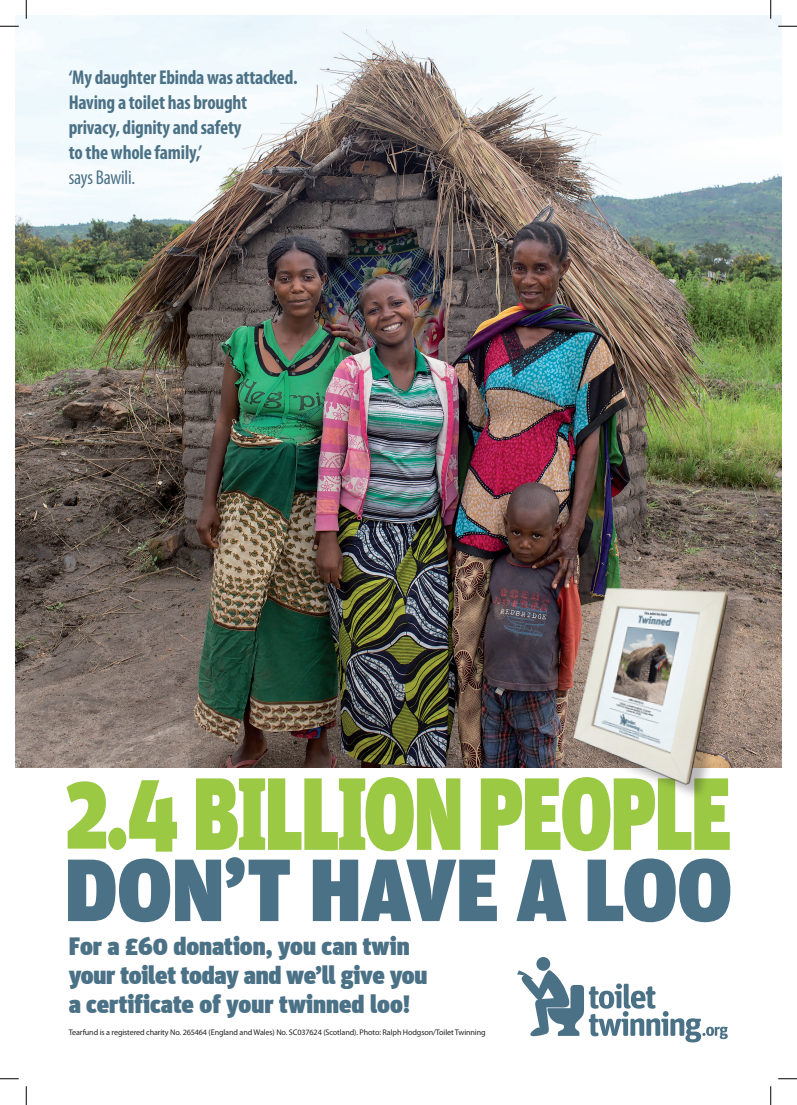
<style>
.page{position:relative;width:797px;height:1105px;background:#fff}
.page>*{position:absolute;margin:0;border:0;box-sizing:border-box;transform-origin:0 0}
.t1{font:900 102.5px "Unit";letter-spacing:-.025em;color:#9bc944;scale:.81 1}
.t2{font:900 88.12px "Unit";letter-spacing:-.01em;color:#4b7186}
.t3{font:900 25px/28.8px "Unit";color:#4b7186}
.t4{font:700 condensed 20px/25px "Myriad Pro";letter-spacing:-.01em;color:#4b7186}
.t5{font:condensed 20px "Myriad Pro";letter-spacing:-.01em;color:#4b7186}
.t6{font:8.12px "Myriad Pro";letter-spacing:-.015em;color:#231f20}
</style>
<div class="page">
<svg style="left:517px;top:957px;width:210px;height:85px"></svg>
<img style="left:16px;top:16px;width:765px;height:751px">
<img style="left:552px;top:562px;width:201px;height:234px">
<svg style="left:0;top:25px;width:19px;height:2px"></svg>
<svg style="left:778px;top:25px;width:19px;height:2px"></svg>
<svg style="left:0;top:1078px;width:19px;height:1px"></svg>
<svg style="left:778px;top:1078px;width:19px;height:1px"></svg>
<svg style="left:25px;top:0;width:2px;height:19px"></svg>
<svg style="left:25px;top:1086px;width:2px;height:19px"></svg>
<svg style="left:770px;top:0;width:1px;height:19px"></svg>
<svg style="left:770px;top:1086px;width:1px;height:19px"></svg>
<p class="t4" style="left:69px;top:64px;width:230px">‘My daughter Ebinda was attacked.<br>Having a toilet has brought privacy, dignity and safety</p>
<p class="t4" style="left:69px;top:139px;width:135px">to the whole family,’</p>
<p class="t5" style="left:69px;top:165px;width:68px">says Bawili.</p>
<p class="t1" style="left:65px;top:750px;width:824px">2.4 BILLION PEOPLE</p>
<p class="t2" style="left:64px;top:835px;width:669px">DON’T HAVE A LOO</p>
<p class="t3" style="left:69px;top:932px;width:360px">For a £60 donation, you can twin your toilet today and we’ll give you a certificate of your twinned loo!</p>
<p class="t6" style="left:69px;top:1027px;width:418px">Tearfund is a registered charity No. 265464 (England and Wales) No. SC037624 (Scotland). Photo: Ralph Hodgson/Toilet Twinning</p>
</div>
